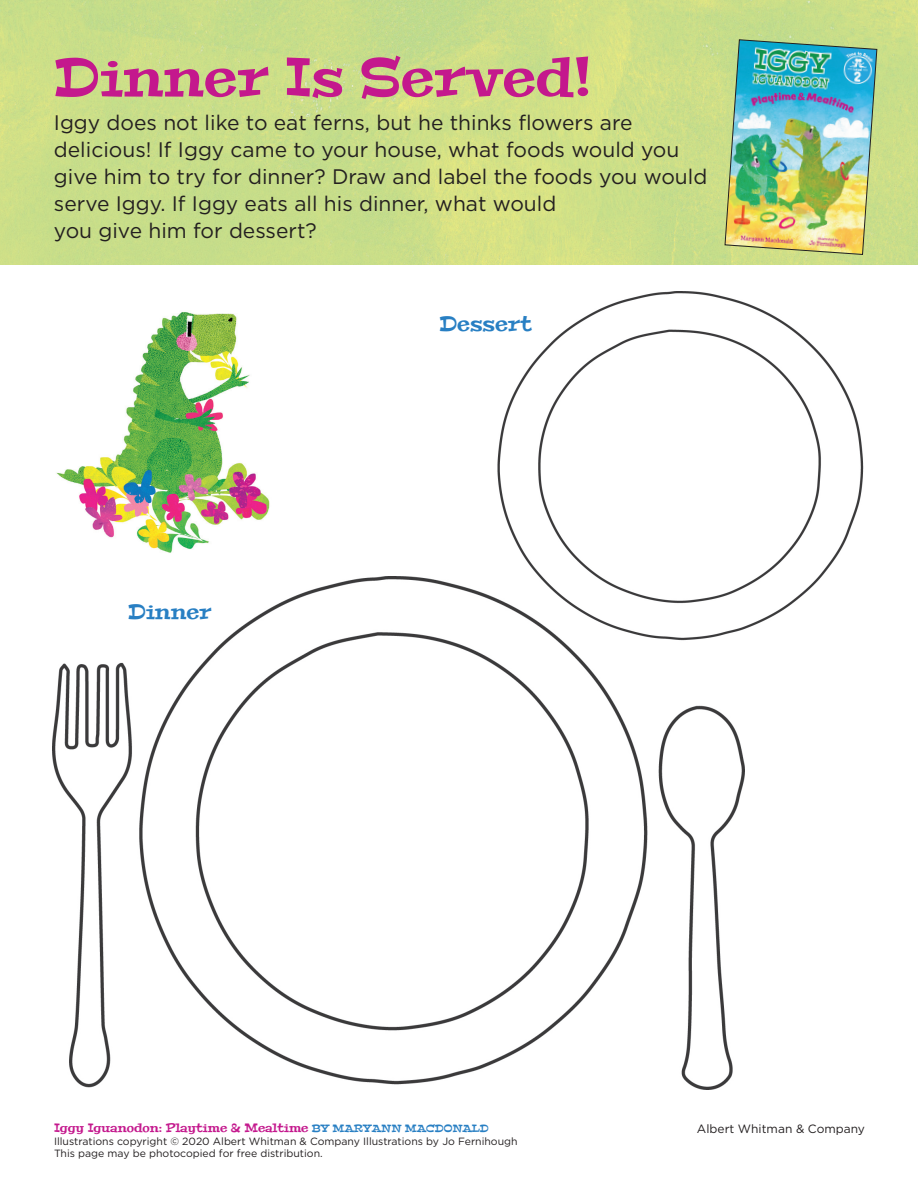
<style>
.page{position:relative;width:918px;height:1188px;background:#fff}
.page>*{position:absolute;margin:0;border:0;box-sizing:border-box;transform-origin:0 0}
.NewMainHead{font:54px "Peralta";color:#c4188d}
.Instructions{font:21px/27px "Gotham";color:#231f20}
.t1{font:21px "Peralta";color:#287fc3}
.Instructions-2{font:12px "Peralta";color:#c4188d}
.Instructions-3{font:12px "Gotham";color:#231f20}
.Instructions-4{font:10.5px "Gotham";color:#231f20}
.s1{font-size:10.5px;color:#287fc3}
</style>
<div class="page">
<img style="left:0;top:0;width:918px;height:265px">
<img style="left:52px;top:577px;width:693px;height:513px">
<img style="left:496px;top:292px;width:368px;height:352px">
<img style="left:724px;top:39px;width:154px;height:216px">
<img style="left:56px;top:312px;width:214px;height:241px">
<p class="NewMainHead" style="left:54px;top:43px;width:539px">Dinner Is Served!</p>
<p class="Instructions" style="left:54px;top:109px;width:655px">Iggy does not like to eat ferns, but he thinks flowers are delicious! If Iggy came to your house, what foods would you give him to try for dinner? Draw and label the foods you would serve Iggy. If Iggy eats all his dinner, what would<br>you give him for dessert?</p>
<p class="t1" style="left:128px;top:598px;width:85px">Dinner</p>
<p class="t1" style="left:440px;top:310px;width:94px">Dessert</p>
<p class="Instructions-2" style="left:54px;top:1120px;width:436px">Iggy Iguanodon: Playtime &amp; Mealtime <span class="s1">BY MARYANN MACDONALD</span></p>
<p class="Instructions-4" style="left:54px;top:1135px;width:465px">Illustrations copyright © 2020 Albert Whitman &amp; Company Illustrations by Jo Fernihough</p>
<p class="Instructions-4" style="left:54px;top:1147px;width:270px">This page may be photocopied for free distribution.</p>
<p class="Instructions-3" style="left:697px;top:1122px;width:170px">Albert Whitman &amp; Company</p>
</div>
